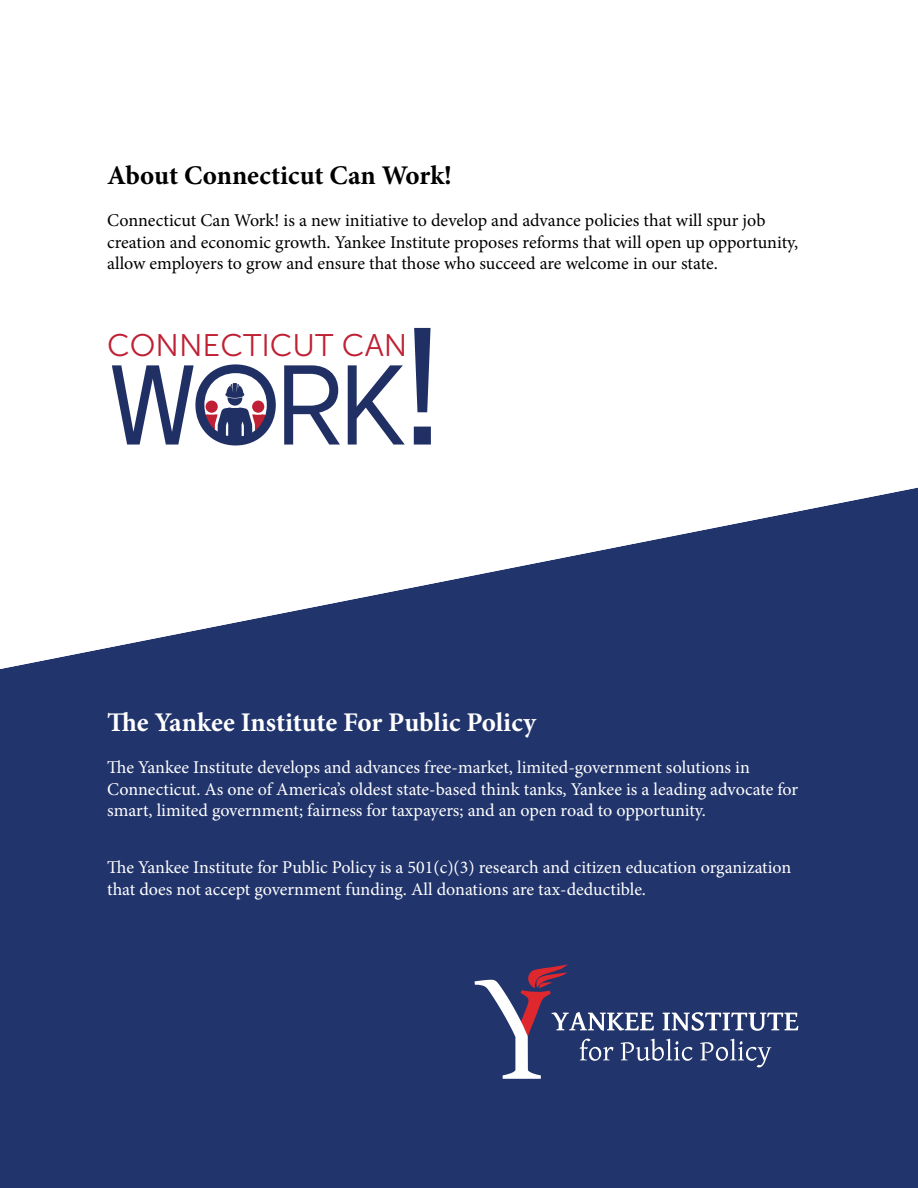
<style>
.page{position:relative;width:918px;height:1188px;background:#fff}
.page>*{position:absolute;margin:0;border:0;box-sizing:border-box;transform-origin:0 0}
.t1{font:31.2px "Museo Sans 300";color:#bf2033}
.t2{font:700 27px "Minion Pro";letter-spacing:-.005em;color:#fff}
.t3{font:700 27px "Minion Pro";color:#000}
.t4{font:18px/21.6px "Minion Pro";color:#fff}
.t5{font:18px/21.6px "Minion Pro";letter-spacing:-.005em;color:#000}
</style>
<div class="page">
<div style="left:0;top:679px;width:918px;height:509px;background:#21346c"></div>
<svg style="left:475px;top:964px;width:323px;height:115px;background:#3e497a"></svg>
<svg style="left:0;top:327px;width:918px;height:352px"></svg>
<svg style="left:284px;top:365px;width:56px;height:80px"></svg>
<svg style="left:348px;top:365px;width:57px;height:80px"></svg>
<svg style="left:414px;top:328px;width:17px;height:117px"></svg>
<svg style="left:112px;top:364px;width:164px;height:81px"></svg>
<h2 class="t3" style="left:107px;top:157px;width:346px">About Connecticut Can Work!</h2>
<p class="t5" style="left:107px;top:210px;width:693px">Connecticut Can Work! is a new initiative to develop and advance policies that will spur job creation and economic growth. Yankee Institute proposes reforms that will open up opportunity, allow employers to grow and ensure that those who succeed are welcome in our state.</p>
<h1 class="t1" style="left:107px;top:328px;width:302px">CONNECTICUT CAN</h1>
<h2 class="t2" style="left:107px;top:704px;width:431px">The Yankee Institute For Public Policy</h2>
<p class="t4" style="left:107px;top:757px;width:693px">The Yankee Institute develops and advances free-market, limited-government solutions in<br>Connecticut. As one of America’s oldest state-based think tanks, Yankee is a leading advocate for smart, limited government; fairness for taxpayers; and an open road to opportunity.</p>
<p class="t4" style="left:107px;top:857px;width:686px">The Yankee Institute for Public Policy is a 501(c)(3) research and citizen education organization that does not accept government funding. All donations are tax-deductible.</p>
</div>
